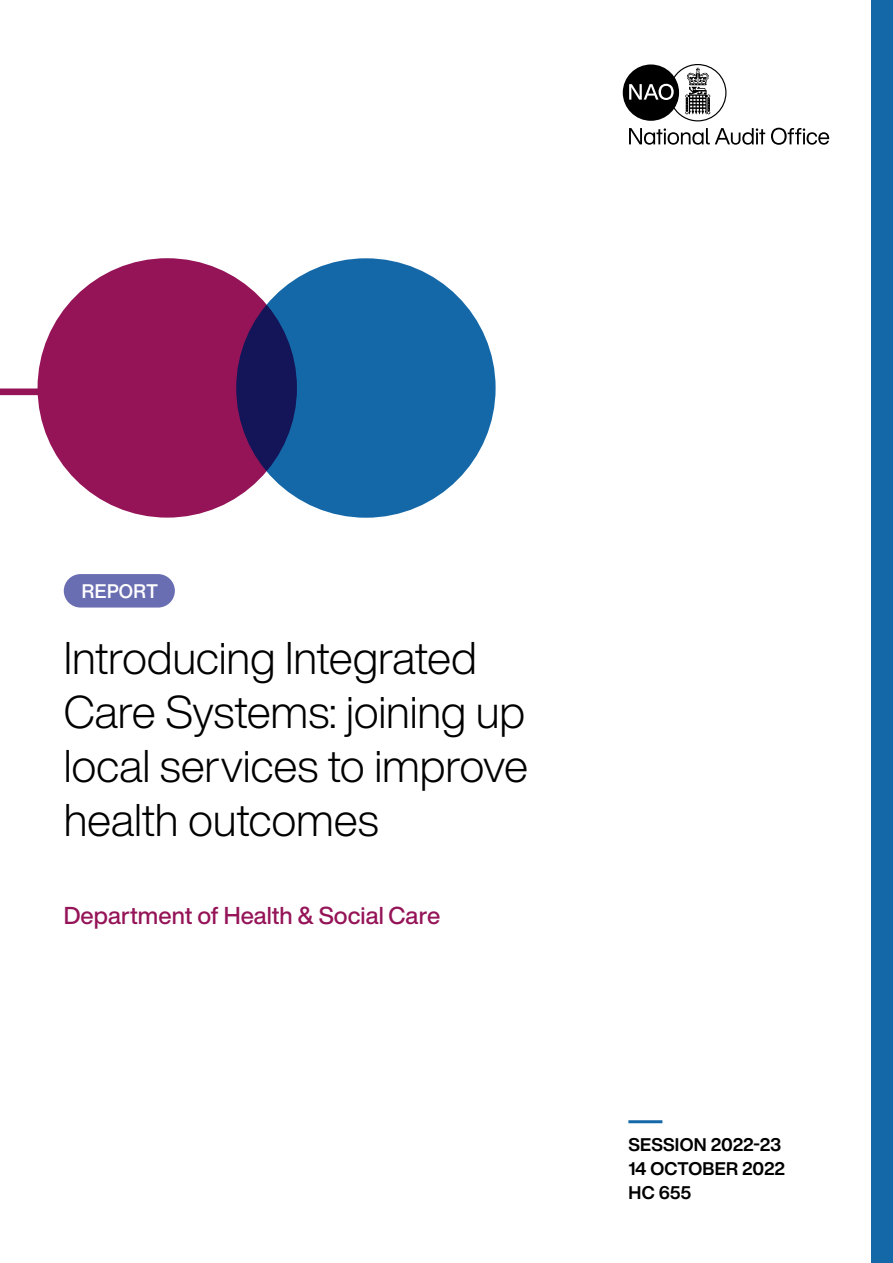
<style>
.page{position:relative;width:893px;height:1263px;background:#fff}
.page>*{position:absolute;margin:0;border:0;box-sizing:border-box;transform-origin:0 0}
.NEW_2021_cover_title{font:300 45px/54px "Helvetica Now Display";letter-spacing:-.005em;color:#000}
.NEW_2021_Dept_name{font:500 24px "Helvetica Now Display";color:#951458}
.t1{font:500 19.35px "Helvetica Now Text";letter-spacing:-.02em;color:#fff}
.t2{font:700 18px/24px "Helvetica Now Display";letter-spacing:-.005em;color:#000}
</style>
<div class="page">
<svg style="left:629px;top:128px;width:136px;height:17px"></svg>
<svg style="left:771px;top:128px;width:58px;height:17px"></svg>
<svg style="left:623px;top:64px;width:104px;height:58px"></svg>
<div style="left:236px;top:258px;width:260px;height:260px;background:#1468a8;border-radius:50%"></div>
<div style="left:38px;top:258px;width:259px;height:260px;background:#951458;border-radius:50%"></div>
<div style="left:0;top:388px;width:98px;height:7px;background:#951458"></div>
<hr style="left:628px;top:1120px;width:34px;height:3px;background:#1468a8">
<div style="left:872px;top:0;width:21px;height:1263px;background:#1468a8"></div>
<div style="left:64px;top:574px;width:111px;height:33px;background:#696db1;border-radius:17px"></div>
<p class="t1" style="left:82px;top:576px;width:78px">REPORT</p>
<h1 class="NEW_2021_cover_title" style="left:64px;top:631px;width:466px">Introducing Integrated<br>Care Systems: joining up local services to improve health outcomes</h1>
<p class="NEW_2021_Dept_name" style="left:64px;top:899px;width:378px">Department of Health &amp; Social Care</p>
<p class="t2" style="left:628px;top:1133px;width:158px">SESSION 2022-23<br>14 OCTOBER 2022<br>HC 655</p>
</div>
